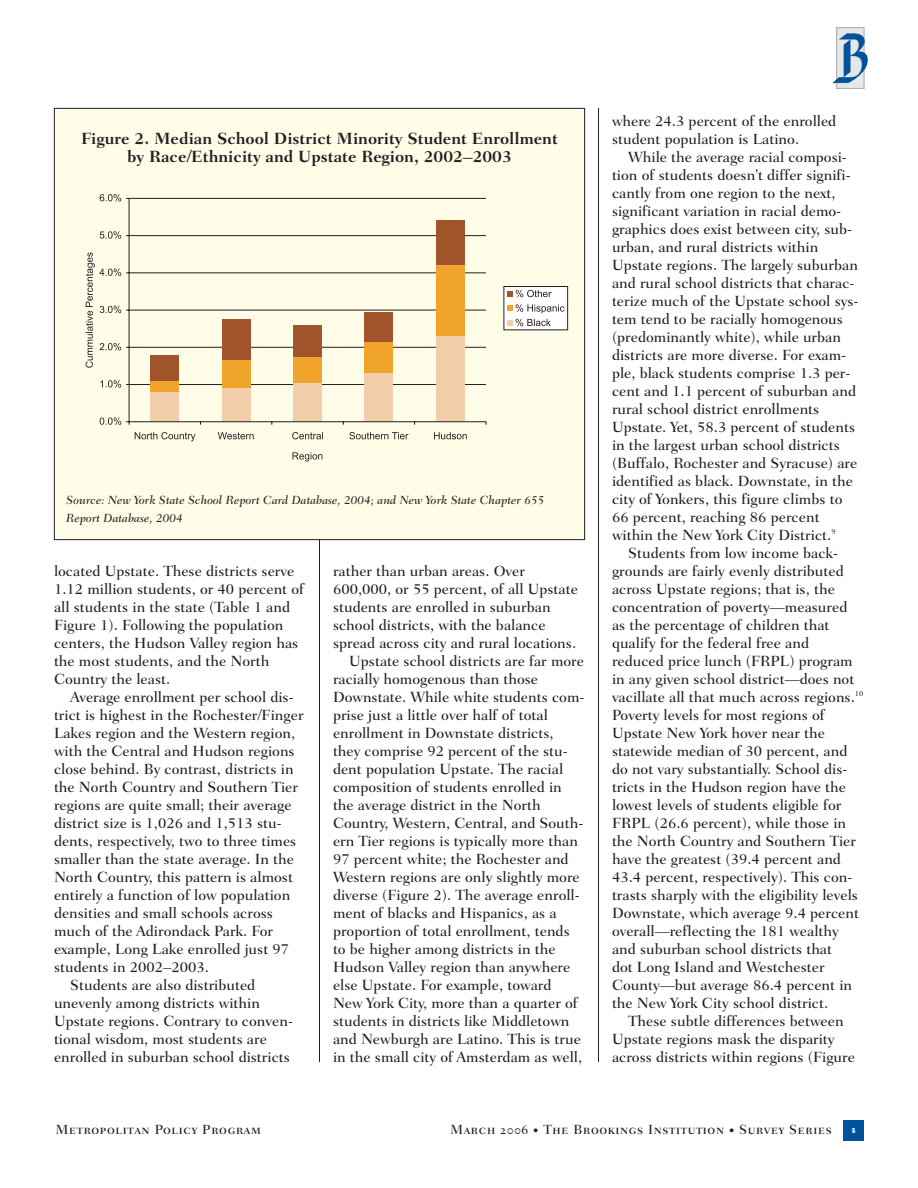
<style>
.page{position:relative;width:918px;height:1188px;background:#fff}
.page>*{position:absolute;margin:0;border:0;box-sizing:border-box;transform-origin:0 0}
.t1{font:700 16.5px/18px "Fairfield LH";color:#231f20;text-align:center}
.t2{font:500 15px/18px "Fairfield LH";color:#231f20}
.t3{font:13.5px "Fairfield LH Medium SC";letter-spacing:.05em;color:#231f20}
.t4{font:italic 500 12px/18px "Fairfield LH";color:#231f20}
.t5{font:700 condensed 7.5px "Aurora BT";color:#fff}
.s1{font-size:10.5px}
</style>
<div class="page">
<hr style="left:319px;top:150px;width:1px;height:912px;background:#231f20">
<hr style="left:598px;top:108px;width:1px;height:954px;background:#231f20">
<div style="left:844px;top:1120px;width:20px;height:21px;background:#00529b"></div>
<div style="left:836px;top:28px;width:27px;height:61px;background:#b2b4b7"></div>
<div style="left:837px;top:28px;width:27px;height:60px;background:#e6e7e8"></div>
<div style="left:837px;top:28px;width:27px;height:61px;border:1px solid #a7a9ac"></div>
<svg style="left:832px;top:33px;width:36px;height:51px"></svg>
<div style="left:54px;top:108px;width:531px;height:432px;background:#fffde8"></div>
<hr style="left:129px;top:384px;width:357px;height:1px;background:#231f20">
<hr style="left:129px;top:347px;width:357px;height:1px;background:#231f20">
<hr style="left:129px;top:310px;width:357px;height:1px;background:#231f20">
<hr style="left:129px;top:272px;width:357px;height:1px;background:#231f20">
<hr style="left:129px;top:235px;width:357px;height:1px;background:#231f20">
<hr style="left:129px;top:198px;width:357px;height:1px;background:#231f20">
<div style="left:150px;top:392px;width:29px;height:30px;background:#f3ceaa"></div>
<div style="left:222px;top:388px;width:28px;height:34px;background:#f3ceaa"></div>
<div style="left:293px;top:383px;width:29px;height:39px;background:#f3ceaa"></div>
<div style="left:365px;top:373px;width:28px;height:49px;background:#f3ceaa"></div>
<div style="left:436px;top:336px;width:28px;height:86px;background:#f3ceaa"></div>
<div style="left:150px;top:381px;width:29px;height:11px;background:#f1a42b"></div>
<div style="left:222px;top:360px;width:28px;height:28px;background:#f1a42b"></div>
<div style="left:293px;top:357px;width:29px;height:26px;background:#f1a42b"></div>
<div style="left:365px;top:342px;width:28px;height:31px;background:#f1a42b"></div>
<div style="left:436px;top:265px;width:28px;height:71px;background:#f1a42b"></div>
<div style="left:150px;top:355px;width:29px;height:26px;background:#a2552b"></div>
<div style="left:222px;top:319px;width:28px;height:41px;background:#a2552b"></div>
<div style="left:293px;top:325px;width:29px;height:31px;background:#a2552b"></div>
<div style="left:365px;top:312px;width:28px;height:30px;background:#a2552b"></div>
<div style="left:436px;top:221px;width:28px;height:44px;background:#a2552b"></div>
<hr style="left:129px;top:198px;width:1px;height:224px;background:#231f20">
<hr style="left:129px;top:421px;width:357px;height:1px;background:#231f20">
<svg style="left:100px;top:417px;width:30px;height:8px"></svg>
<svg style="left:100px;top:380px;width:29px;height:8px"></svg>
<svg style="left:100px;top:231px;width:29px;height:8px"></svg>
<svg style="left:100px;top:194px;width:29px;height:8px"></svg>
<svg style="left:135px;top:432px;width:60px;height:9px"></svg>
<svg style="left:218px;top:432px;width:36px;height:7px"></svg>
<svg style="left:292px;top:432px;width:31px;height:7px"></svg>
<svg style="left:349px;top:432px;width:60px;height:7px"></svg>
<svg style="left:434px;top:432px;width:33px;height:7px"></svg>
<svg style="left:293px;top:452px;width:29px;height:10px"></svg>
<svg style="left:86px;top:252px;width:43px;height:116px"></svg>
<div style="left:504px;top:287px;width:64px;height:43px;background:#fff"></div>
<div style="left:504px;top:286px;width:64px;height:44px;border:1px solid #231f20"></div>
<svg style="left:507px;top:290px;width:45px;height:7px"></svg>
<svg style="left:507px;top:304px;width:57px;height:22px"></svg>
<p class="t1" style="left:81px;top:131px;width:478px">Figure 2. Median School District Minority Student Enrollment by Race/Ethnicity and Upstate Region, 2002–2003</p>
<p class="t4" style="left:66px;top:492px;width:480px">Source: New York State School Report Card Database, 2004; and New York State Chapter 655<br>Report Database, 2004</p>
<p class="t2" style="left:54px;top:563px;width:252px">located Upstate. These districts serve 1.12 million students, or 40 percent of all students in the state (Table 1 and Figure 1). Following the population centers, the Hudson Valley region has the most students, and the North Country the least.</p>
<p class="t2" style="left:70px;top:689px;width:225px">Average enrollment per school dis-</p>
<p class="t2" style="left:54px;top:707px;width:251px">trict is highest in the Rochester/Finger</p>
<p class="t2" style="left:54px;top:725px;width:243px">Lakes region and the Western region,</p>
<p class="t2" style="left:54px;top:743px;width:242px">with the Central and Hudson regions</p>
<p class="t2" style="left:54px;top:761px;width:241px">close behind. By contrast, districts in</p>
<p class="t2" style="left:54px;top:779px;width:245px">the North Country and Southern Tier</p>
<p class="t2" style="left:54px;top:797px;width:239px">regions are quite small; their average</p>
<p class="t2" style="left:54px;top:815px;width:229px">district size is 1,026 and 1,513 stu-</p>
<p class="t2" style="left:54px;top:833px;width:244px">dents, respectively, two to three times</p>
<p class="t2" style="left:54px;top:851px;width:242px">smaller than the state average. In the</p>
<p class="t2" style="left:54px;top:869px;width:241px">North Country, this pattern is almost</p>
<p class="t2" style="left:54px;top:887px;width:238px">entirely a function of low population</p>
<p class="t2" style="left:54px;top:905px;width:221px">densities and small schools across</p>
<p class="t2" style="left:54px;top:923px;width:221px">much of the Adirondack Park. For</p>
<p class="t2" style="left:54px;top:941px;width:237px">example, Long Lake enrolled just 97</p>
<p class="t2" style="left:54px;top:959px;width:157px">students in 2002–2003.</p>
<p class="t2" style="left:70px;top:977px;width:187px">Students are also distributed</p>
<p class="t2" style="left:54px;top:995px;width:208px">unevenly among districts within</p>
<p class="t2" style="left:54px;top:1013px;width:241px">Upstate regions. Contrary to conven-</p>
<p class="t2" style="left:54px;top:1031px;width:214px">tional wisdom, most students are</p>
<p class="t2" style="left:54px;top:1049px;width:238px">enrolled in suburban school districts</p>
<p class="t2" style="left:333px;top:563px;width:194px">rather than urban areas. Over</p>
<p class="t2" style="left:333px;top:581px;width:246px">600,000, or 55 percent, of all Upstate</p>
<p class="t2" style="left:333px;top:599px;width:219px">students are enrolled in suburban</p>
<p class="t2" style="left:333px;top:617px;width:214px">school districts, with the balance</p>
<p class="t2" style="left:333px;top:635px;width:245px">spread across city and rural locations.</p>
<p class="t2" style="left:349px;top:653px;width:236px">Upstate school districts are far more</p>
<p class="t2" style="left:333px;top:671px;width:207px">racially homogenous than those</p>
<p class="t2" style="left:333px;top:689px;width:253px">Downstate. While white students com-</p>
<p class="t2" style="left:333px;top:707px;width:216px">prise just a little over half of total</p>
<p class="t2" style="left:333px;top:725px;width:222px">enrollment in Downstate districts,</p>
<p class="t2" style="left:333px;top:743px;width:236px">they comprise 92 percent of the stu-</p>
<p class="t2" style="left:333px;top:761px;width:232px">dent population Upstate. The racial</p>
<p class="t2" style="left:333px;top:779px;width:230px">composition of students enrolled in</p>
<p class="t2" style="left:333px;top:797px;width:209px">the average district in the North</p>
<p class="t2" style="left:333px;top:815px;width:252px">Country, Western, Central, and South-</p>
<p class="t2" style="left:333px;top:833px;width:247px">ern Tier regions is typically more than</p>
<p class="t2" style="left:333px;top:851px;width:237px">97 percent white; the Rochester and</p>
<p class="t2" style="left:333px;top:869px;width:248px">Western regions are only slightly more</p>
<p class="t2" style="left:333px;top:887px;width:248px">diverse (Figure 2). The average enroll-</p>
<p class="t2" style="left:333px;top:905px;width:225px">ment of blacks and Hispanics, as a</p>
<p class="t2" style="left:333px;top:923px;width:238px">proportion of total enrollment, tends</p>
<p class="t2" style="left:333px;top:941px;width:224px">to be higher among districts in the</p>
<p class="t2" style="left:333px;top:959px;width:239px">Hudson Valley region than anywhere</p>
<p class="t2" style="left:333px;top:977px;width:220px">else Upstate. For example, toward</p>
<p class="t2" style="left:333px;top:995px;width:246px">New York City, more than a quarter of</p>
<p class="t2" style="left:333px;top:1013px;width:238px">students in districts like Middletown</p>
<p class="t2" style="left:333px;top:1031px;width:249px">and Newburgh are Latino. This is true</p>
<p class="t2" style="left:333px;top:1049px;width:251px">in the small city of Amsterdam as well,</p>
<p class="t2" style="left:612px;top:113px;width:226px">where 24.3 percent of the enrolled student population is Latino.</p>
<p class="t2" style="left:612px;top:149px;width:248px;text-indent:16px">While the average racial composi&shy;tion of students doesn’t differ signifi&shy;cantly from one region to the next, significant variation in racial demo&shy;graphics does exist between city, sub&shy;urban, and rural districts within Upstate regions. The largely suburban and rural school districts that charac&shy;terize much of the Upstate school sys&shy;tem tend to be racially homogenous (predominantly white), while urban districts are more diverse. For exam&shy;ple, black students comprise 1.3 per&shy;cent and 1.1 percent of suburban and rural school district enrollments Upstate. Yet, 58.3 percent of students in the largest urban school districts (Buffalo, Rochester and Syracuse) are identified as black. Downstate, in the city of Yonkers, this figure climbs to 66 percent, reaching 86 percent within the New York City District.<sup>9</sup></p>
<p class="t2" style="left:612px;top:545px;width:253px;text-indent:16px">Students from low income back&shy;grounds are fairly evenly distributed across Upstate regions; that is, the concentration of poverty—measured as the percentage of children that qualify for the federal free and reduced price lunch (FRPL) program in any given school district—does not vacillate all that much across regions.<sup>10<br></sup>Poverty levels for most regions of Upstate New York hover near the statewide median of 30 percent, and do not vary substantially. School dis&shy;tricts in the Hudson region have the lowest levels of students eligible for FRPL (26.6 percent), while those in the North Country and Southern Tier have the greatest (39.4 percent and 43.4 percent, respectively). This con&shy;trasts sharply with the eligibility levels Downstate, which average 9.4 percent overall—reflecting the 181 wealthy and suburban school districts that<br>dot Long Island and Westchester County—but average 86.4 percent in the New York City school district.</p>
<p class="t2" style="left:612px;top:1013px;width:244px;text-indent:16px">These subtle differences between<br>Upstate regions mask the disparity across districts within regions (Figure</p>
<p class="t3" style="left:55px;top:1121px;width:207px">Metropolitan Policy Program</p>
<p class="t3" style="left:450px;top:1121px;width:383px">March 2006 <span class="s1">•</span> The Brookings Institution <span class="s1">•</span> Survey Series</p>
<p class="t5" style="left:852px;top:1128px;width:5px">5</p>
</div>
